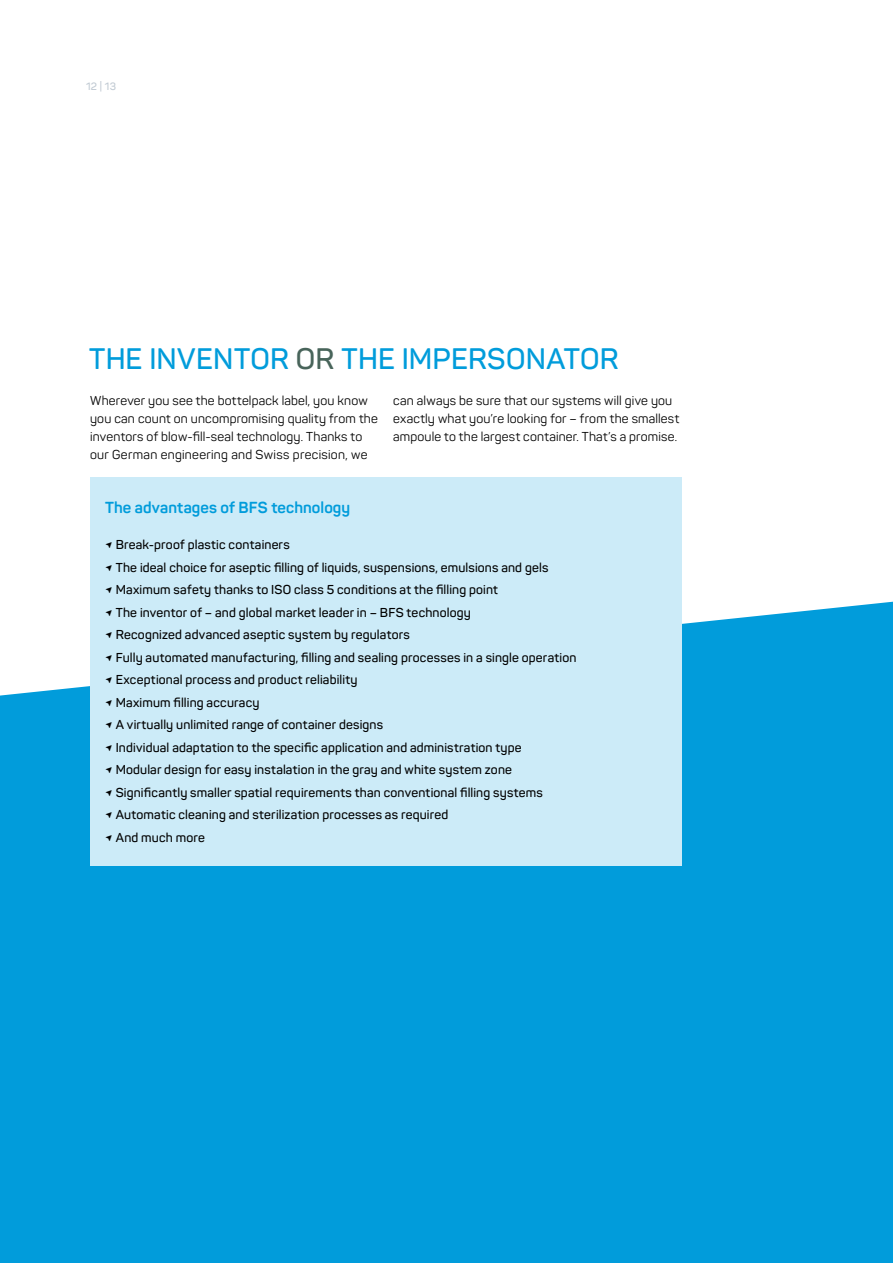
<style>
.page{position:relative;width:893px;height:1263px;background:#fff}
.page>*{position:absolute;margin:0;border:0;box-sizing:border-box;transform-origin:0 0}
.t1{font:600 29.25px "Panton";letter-spacing:.005em;color:#019cdb}
.t2{font:700 15.75px "Panton";letter-spacing:.005em;color:#019cdb}
.t3{font:600 12.75px/22.5px "Panton";letter-spacing:.015em;color:#000}
.t4{font:12.75px/18px "Panton";letter-spacing:.015em;color:#000}
.t5{font:600 10.5px "Panton";color:#c1cad3}
.s1{color:#48645a}
</style>
<div class="page">
<div style="left:0;top:602px;width:893px;height:661px;background:#019cdb"></div>
<div style="left:90px;top:477px;width:592px;height:389px;background:#ccebf8"></div>
<p class="t5" style="left:86px;top:80px;width:31px">12 | 13</p>
<h1 class="t1" style="left:89px;top:341px;width:531px">THE INVENTOR <span class="s1">OR</span> THE IMPERSONATOR</h1>
<p class="t4" style="left:90px;top:392px;width:289px">Wherever you see the bottelpack label, you know you can count on uncompromising quality from the inventors of blow-fill-seal technology. Thanks to our German engineering and Swiss precision, we</p>
<p class="t4" style="left:393px;top:392px;width:287px">can always be sure that our systems will give you exactly what you’re looking for – from the smallest ampoule to the largest container. That’s a promise.</p>
<p class="t2" style="left:105px;top:498px;width:247px">The advantages of BFS technology</p>
<p class="t3" style="left:116px;top:533px;width:462px">Break-proof plastic containers<br>The ideal choice for aseptic filling of liquids, suspensions, emulsions and gels Maximum safety thanks to ISO class 5 conditions at the filling point<br>The inventor of – and global market leader in – BFS technology<br>Recognized advanced aseptic system by regulators<br>Fully automated manufacturing, filling and sealing processes in a single operation Exceptional process and product reliability<br>Maximum filling accuracy<br>A virtually unlimited range of container designs<br>Individual adaptation to the specific application and administration type<br>Modular design for easy instalation in the gray and white system zone Significantly smaller spatial requirements than conventional filling systems Automatic cleaning and sterilization processes as required<br>And much more</p>
</div>
